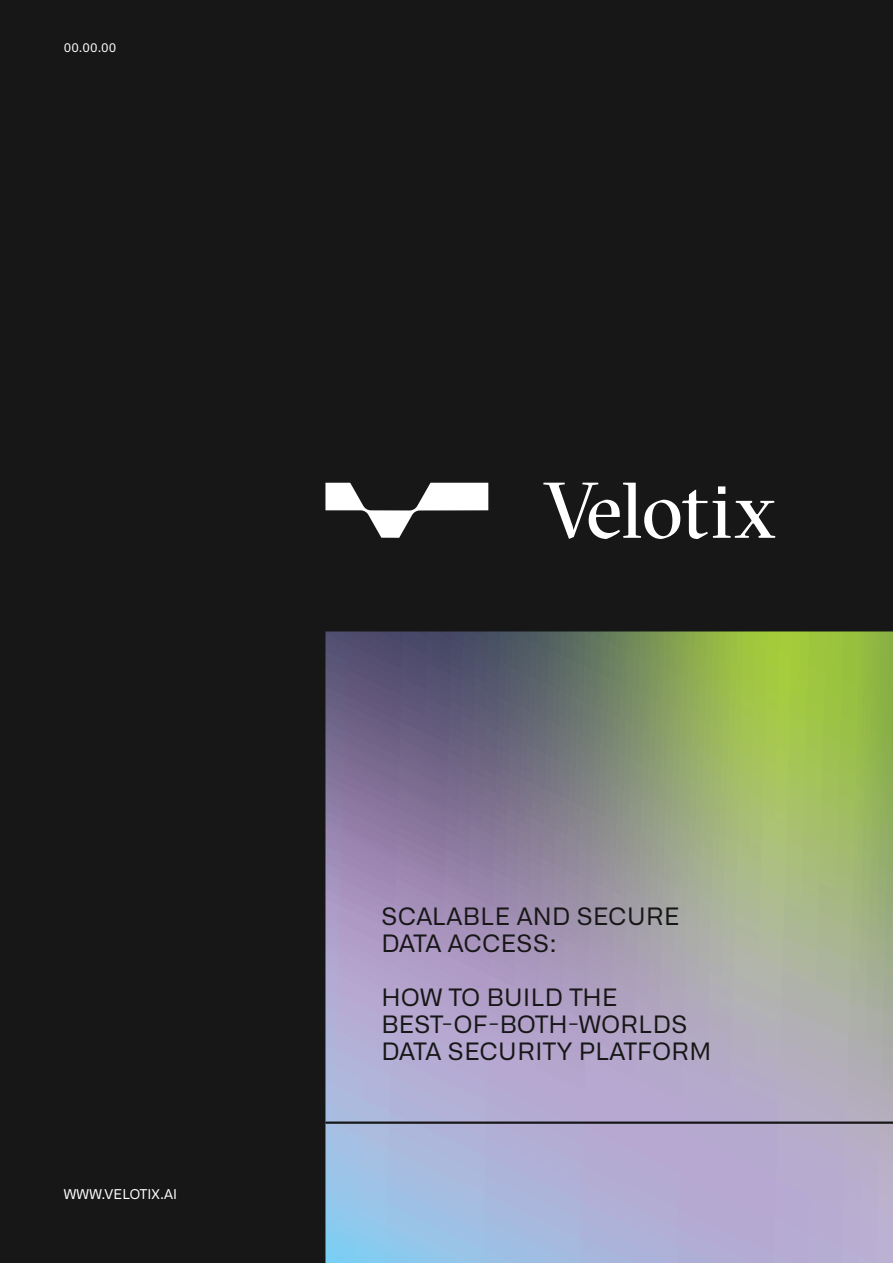
<style>
.page{position:relative;width:893px;height:1263px;background:#171717}
.page>*{position:absolute;margin:0;border:0;box-sizing:border-box;transform-origin:0 0}
.t1{font:24px/27px "Alliance No.2";letter-spacing:.02em;color:#171717}
.t2{font:13.5px "Alliance No.2";color:#fff}
.t3{font:12px "Alliance No.2";color:#fff}
</style>
<div class="page">
<svg style="left:325px;top:631px;width:568px;height:632px;background:#9da0a5"></svg>
<svg style="left:325px;top:483px;width:163px;height:55px"></svg>
<svg style="left:543px;top:483px;width:232px;height:56px"></svg>
<hr style="left:325px;top:1121px;width:568px;height:3px;background:#171717">
<p class="t3" style="left:64px;top:40px;width:54px">00.00.00</p>
<p class="t2" style="left:64px;top:1186px;width:115px">WWW.VELOTIX.AI</p>
<p class="t1" style="left:381px;top:903px;width:300px">SCALABLE AND SECURE<br>DATA ACCESS:</p>
<p class="t1" style="left:381px;top:984px;width:238px">HOW TO BUILD THE</p>
<p class="t1" style="left:381px;top:1011px;width:331px">BEST-OF-BOTH-WORLDS<br>DATA SECURITY PLATFORM</p>
</div>
